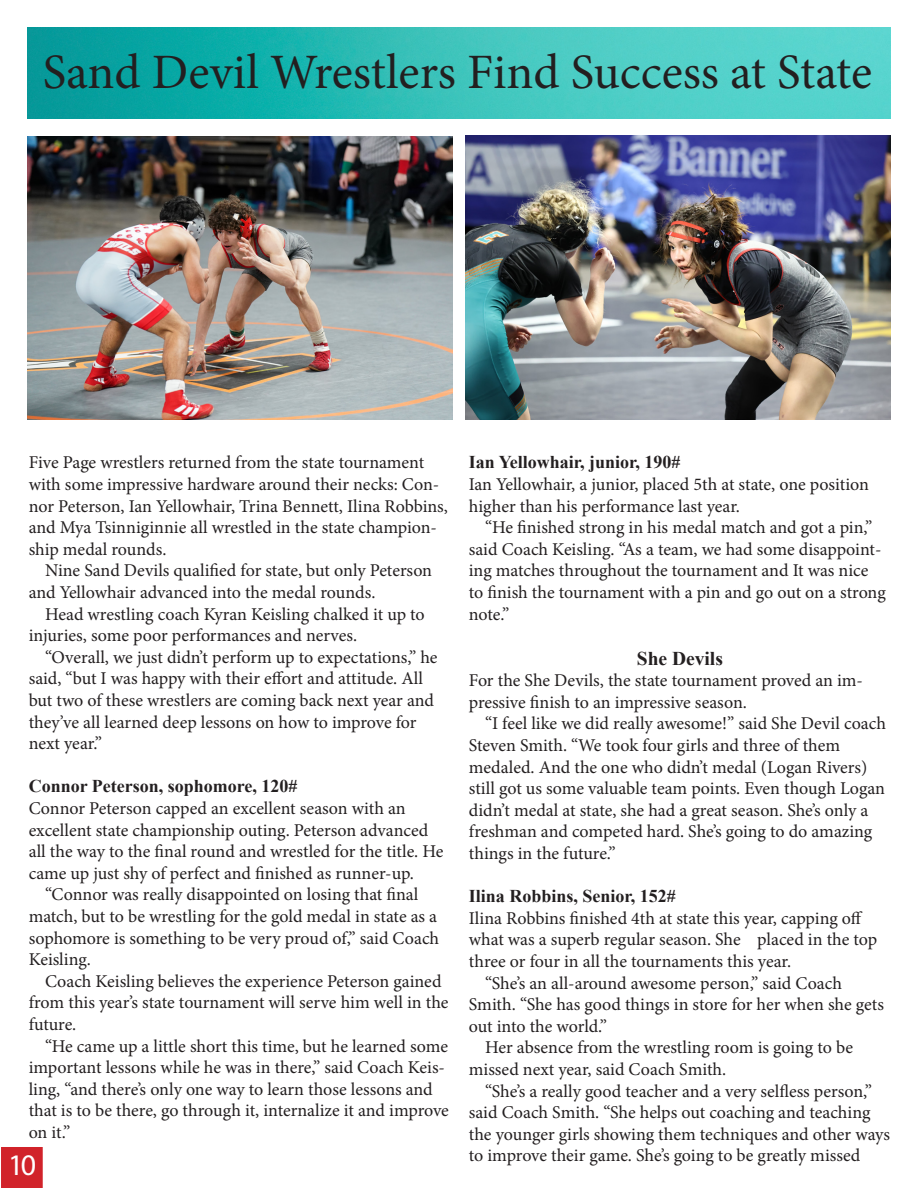
<style>
.page{position:relative;width:918px;height:1188px;background:#fff}
.page>*{position:absolute;margin:0;border:0;box-sizing:border-box;transform-origin:0 0}
.t1{font:49.5px "Minion Pro";color:#231f20}
.t2{font:30px "Myriad Pro";color:#fff}
.t3{font:700 19.5px "Times New Roman";color:#231f20}
.t4{font:18px/21.6px "Minion Pro";letter-spacing:-.005em;color:#231f20}
.t5{font:700 18px "Times New Roman";color:#231f20}
</style>
<div class="page">
<img style="left:27px;top:27px;width:864px;height:92px">
<img style="left:466px;top:136px;width:425px;height:283px">
<img style="left:27px;top:136px;width:425px;height:284px">
<div style="left:1px;top:1147px;width:42px;height:41px;background:#d1232a"></div>
<p class="t1" style="left:43px;top:39px;width:831px">Sand Devil Wrestlers Find Success at State</p>
<p class="t4" style="left:29px;top:452px;width:421px">Five Page wrestlers returned from the state tournament with some impressive hardware around their necks: Con&shy;nor Peterson, Ian Yellowhair, Trina Bennett, Ilina Robbins, and Mya Tsinniginnie all wrestled in the state champion&shy;ship medal rounds.</p>
<p class="t4" style="left:29px;top:560px;width:405px;text-indent:16px">Nine Sand Devils qualified for state, but only Peterson and Yellowhair advanced into the medal rounds.</p>
<p class="t4" style="left:29px;top:603px;width:398px;text-indent:16px">Head wrestling coach Kyran Keisling chalked it up to injuries, some poor performances and nerves.</p>
<p class="t4" style="left:29px;top:646px;width:410px;text-indent:16px">“Overall, we just didn’t perform up to expectations,” he said, “but I was happy with their effort and attitude. All but two of these wrestlers are coming back next year and they’ve all learned deep lessons on how to improve for next year.”</p>
<p class="t5" style="left:29px;top:774px;width:270px">Connor Peterson, sophomore, 120#</p>
<p class="t4" style="left:29px;top:798px;width:416px">Connor Peterson capped an excellent season with an excellent state championship outing. Peterson advanced all the way to the final round and wrestled for the title. He came up just shy of perfect and finished as runner-up.</p>
<p class="t4" style="left:29px;top:884px;width:412px;text-indent:16px">“Connor was really disappointed on losing that final match, but to be wrestling for the gold medal in state as a sophomore is something to be very proud of,” said Coach Keisling.</p>
<p class="t4" style="left:29px;top:970px;width:421px;text-indent:16px">Coach Keisling believes the experience Peterson gained from this year’s state tournament will serve him well in the future.</p>
<p class="t4" style="left:29px;top:1035px;width:422px;text-indent:16px">“He came up a little short this time, but he learned some important lessons while he was in there,” said Coach Keis&shy;ling, “and there’s only one way to learn those lessons and that is to be there, go through it, internalize it and improve on it.”</p>
<p class="t2" style="left:8px;top:1146px;width:30px">10</p>
<p class="t5" style="left:469px;top:450px;width:213px">Ian Yellowhair, junior, 190#</p>
<p class="t4" style="left:469px;top:474px;width:402px">Ian Yellowhair, a junior, placed 5th at state, one position higher than his performance last year.</p>
<p class="t4" style="left:469px;top:517px;width:418px;text-indent:16px">“He finished strong in his medal match and got a pin,” said Coach Keisling. “As a team, we had some disappoint&shy;ing matches throughout the tournament and It was nice to finish the tournament with a pin and go out on a strong note.”</p>
<p class="t3" style="left:637px;top:645px;width:88px">She Devils</p>
<p class="t4" style="left:469px;top:670px;width:396px">For the She Devils, the state tournament proved an im&shy;pressive finish to an impressive season.</p>
<p class="t4" style="left:469px;top:713px;width:419px;text-indent:16px">“I feel like we did really awesome!” said She Devil coach Steven Smith. “We took four girls and three of them medaled. And the one who didn’t medal (Logan Rivers) still got us some valuable team points. Even though Logan didn’t medal at state, she had a great season. She’s only a freshman and competed hard. She’s going to do amazing things in the future.”</p>
<p class="t5" style="left:469px;top:884px;width:208px">Ilina Robbins, Senior, 152#</p>
<p class="t4" style="left:469px;top:907px;width:410px">Ilina Robbins finished 4th at state this year, capping off what was a superb regular season. She placed in the top three or four in all the tournaments this year.</p>
<p class="t4" style="left:469px;top:972px;width:417px;text-indent:16px">“She’s an all-around awesome person,” said Coach<br>Smith. “She has good things in store for her when she gets out into the world.”</p>
<p class="t4" style="left:469px;top:1037px;width:386px;text-indent:16px">Her absence from the wrestling room is going to be missed next year, said Coach Smith.</p>
<p class="t4" style="left:469px;top:1080px;width:423px;text-indent:16px">“She’s a really good teacher and a very selfless person,” said Coach Smith. “She helps out coaching and teaching the younger girls showing them techniques and other ways to improve their game. She’s going to be greatly missed</p>
</div>
